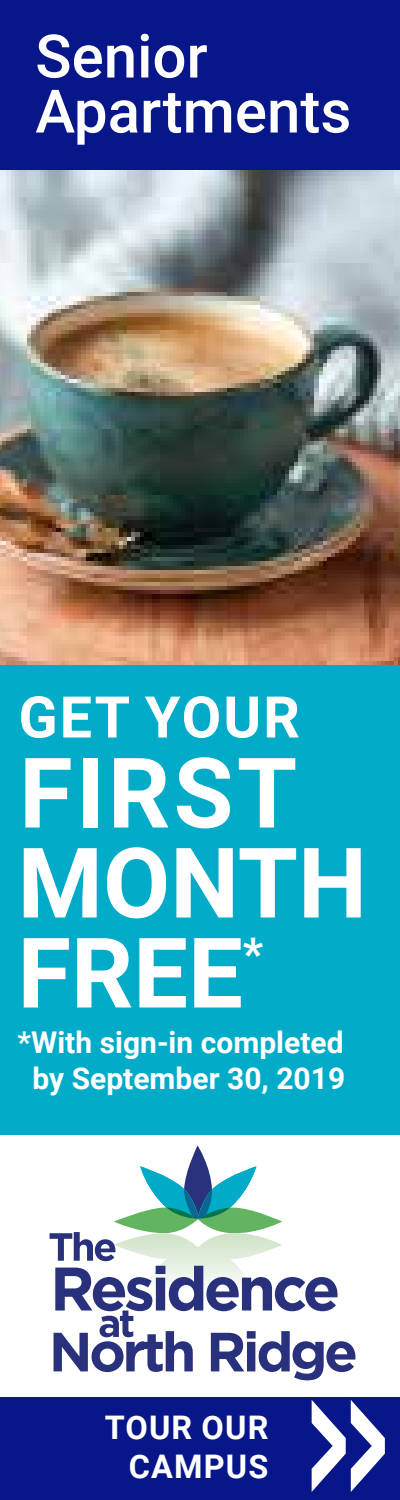
<style>
.page{position:relative;width:400px;height:1500px;background:#fff}
.page>*{position:absolute;margin:0;border:0;box-sizing:border-box;transform-origin:0 0}
.t1{font:700 168.75px "Cachet";color:#fff;scale:.33 1}
.t2{font:700 97.5px/90px "Roboto";color:#fff}
.t3{font:500 60px/55px "Roboto";color:#fff}
.t4{font:700 57.5px "Roboto";letter-spacing:.035em;color:#fff}
.t5{font:700 32.5px/39px "Roboto";letter-spacing:.035em;color:#fff;text-align:right}
.t6{font:700 30px/36px "Roboto";color:#fff;text-align:center}
</style>
<div class="page">
<img style="left:0;top:170px;width:400px;height:495px">
<div style="left:0;top:0;width:400px;height:170px;background:#071689"></div>
<div style="left:0;top:1397px;width:400px;height:103px;background:#071689"></div>
<div style="left:0;top:665px;width:400px;height:470px;background:#02abc8"></div>
<svg style="left:50px;top:1146px;width:305px;height:234px"></svg>
<img style="left:192px;top:1214px;width:14px;height:5px">
<h3 class="t3" style="left:35px;top:26px;width:318px">Senior<br>Apartments</h3>
<h3 class="t4" style="left:19px;top:677px;width:283px">GET YOUR</h3>
<h2 class="t2" style="left:18px;top:744px;width:351px">FIRST<br>MONTH<br>FREE<sup>*</sup></h2>
<p class="t6" style="left:18px;top:1023px;width:329px">*With sign-in completed by September 30, 2019</p>
<p class="t5" style="left:105px;top:1407px;width:165px">TOUR OUR<br>CAMPUS</p>
<h1 class="t1" style="left:308px;top:1334px;width:244px">&gt;&gt;</h1>
</div>
